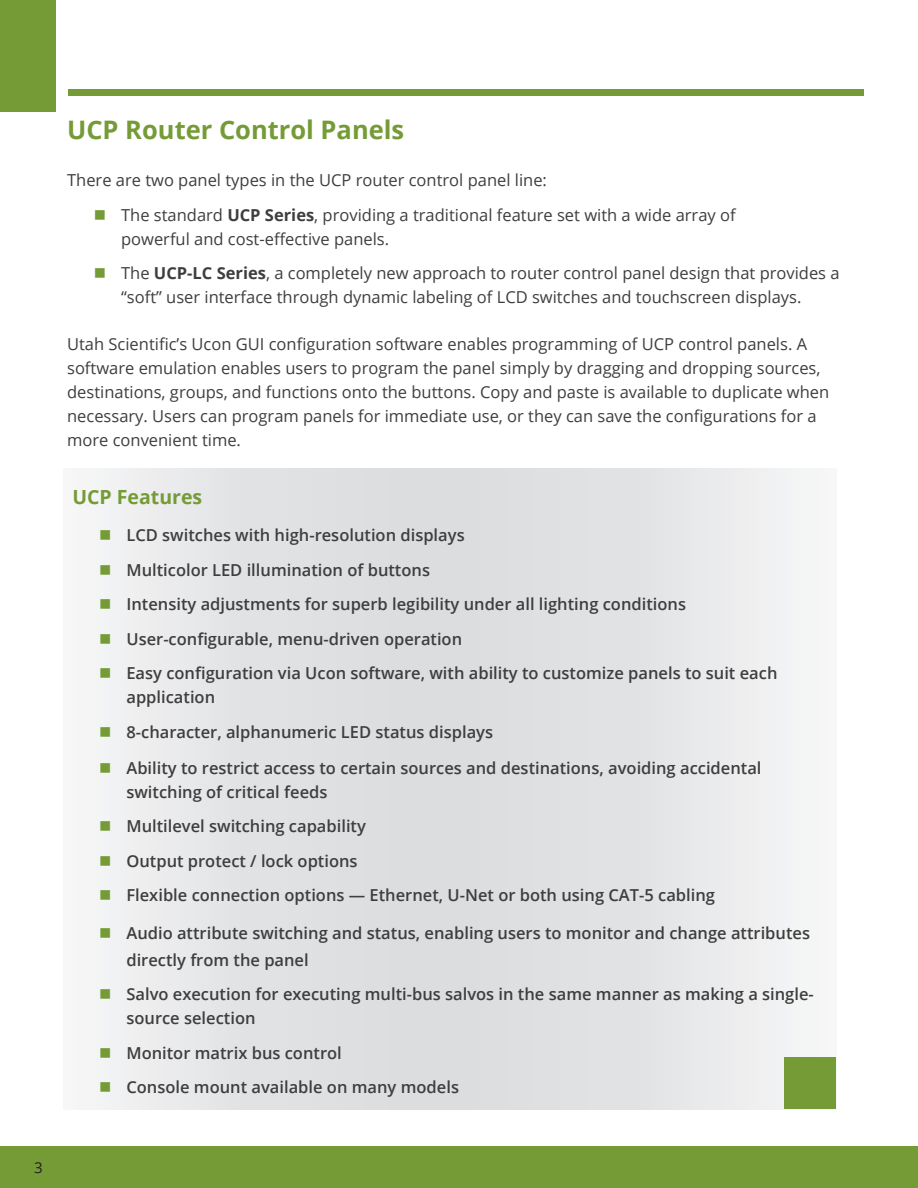
<style>
.page{position:relative;width:918px;height:1188px;background:#fff}
.page>*{position:absolute;margin:0;border:0;box-sizing:border-box;transform-origin:0 0}
.t1{font:700 25.5px "Open Sans";color:#759b37}
.Text_Paragraph_10pt{font:700 19.5px "Open Sans";color:#759b37}
.t2{font:600 16.5px/24px "Open Sans";color:#3e3e3f}
.t3{font:16.5px/24px "Open Sans";color:#3e3e3f}
.t4{font:15px "Open Sans";color:#231f20}
.s1{font-weight:700}
</style>
<div class="page">
<div style="left:0;top:1147px;width:918px;height:41px;background:#759b37"></div>
<div style="left:0;top:0;width:56px;height:111px;background:#759b37"></div>
<div style="left:68px;top:89px;width:795px;height:6px;background:#759b37"></div>
<svg style="left:89px;top:469px;width:747px;height:641px"></svg>
<div style="left:785px;top:1058px;width:51px;height:51px;background:#759b37"></div>
<svg style="left:101px;top:531px;width:9px;height:9px"></svg>
<svg style="left:101px;top:565px;width:9px;height:10px"></svg>
<svg style="left:101px;top:600px;width:9px;height:9px"></svg>
<svg style="left:101px;top:634px;width:9px;height:10px"></svg>
<svg style="left:101px;top:669px;width:9px;height:9px"></svg>
<svg style="left:101px;top:727px;width:9px;height:10px"></svg>
<svg style="left:101px;top:763px;width:9px;height:10px"></svg>
<svg style="left:101px;top:822px;width:9px;height:9px"></svg>
<svg style="left:101px;top:856px;width:9px;height:10px"></svg>
<svg style="left:101px;top:891px;width:9px;height:9px"></svg>
<svg style="left:101px;top:928px;width:9px;height:10px"></svg>
<svg style="left:101px;top:990px;width:9px;height:9px"></svg>
<svg style="left:101px;top:1048px;width:9px;height:10px"></svg>
<svg style="left:101px;top:1083px;width:9px;height:9px"></svg>
<p class="t1" style="left:67px;top:112px;width:339px">UCP Router Control Panels</p>
<p class="t3" style="left:67px;top:168px;width:481px">There are two panel types in the UCP router control panel line:</p>
<p class="t3" style="left:121px;top:203px;width:616px">The standard <span class="s1">UCP Series</span>, providing a traditional feature set with a wide array of powerful and cost-effective panels.</p>
<p class="t3" style="left:121px;top:261px;width:720px">The <span class="s1">UCP-LC Series</span>, a completely new approach to router control panel design that provides a “soft” user interface through dynamic labeling of LCD switches and touchscreen displays.</p>
<p class="t3" style="left:67px;top:331px;width:764px">Utah Scientific’s Ucon GUI configuration software enables programming of UCP control panels. A software emulation enables users to program the panel simply by dragging and dropping sources, destinations, groups, and functions onto the buttons. Copy and paste is available to duplicate when necessary. Users can program panels for immediate use, or they can save the configurations for a more convenient time.</p>
<p class="Text_Paragraph_10pt" style="left:72px;top:483px;width:131px">UCP Features</p>
<p class="t2" style="left:126px;top:523px;width:340px">LCD switches with high-resolution displays</p>
<p class="t2" style="left:126px;top:558px;width:305px">Multicolor LED illumination of buttons</p>
<p class="t2" style="left:126px;top:592px;width:561px">Intensity adjustments for superb legibility under all lighting conditions</p>
<p class="t2" style="left:126px;top:627px;width:337px">User-configurable, menu-driven operation</p>
<p class="t2" style="left:126px;top:661px;width:653px">Easy configuration via Ucon software, with ability to customize panels to suit each application</p>
<p class="t2" style="left:126px;top:720px;width:368px">8-character, alphanumeric LED status displays</p>
<p class="t2" style="left:126px;top:756px;width:637px">Ability to restrict access to certain sources and destinations, avoiding accidental switching of critical feeds</p>
<p class="t2" style="left:126px;top:814px;width:241px">Multilevel switching capability</p>
<p class="t2" style="left:126px;top:849px;width:233px">Output protect / lock options</p>
<p class="t2" style="left:126px;top:883px;width:590px">Flexible connection options — Ethernet, U-Net or both using CAT-5 cabling</p>
<p class="t2" style="left:126px;top:919px;width:685px;line-height:27px">Audio attribute switching and status, enabling users to monitor and change attributes directly from the panel</p>
<p class="t2" style="left:126px;top:982px;width:689px">Salvo execution for executing multi-bus salvos in the same manner as making a single&shy;source selection</p>
<p class="t2" style="left:126px;top:1041px;width:217px">Monitor matrix bus control</p>
<p class="t2" style="left:126px;top:1075px;width:334px">Console mount available on many models</p>
<p class="t4" style="left:34px;top:1157px;width:10px">3</p>
</div>
